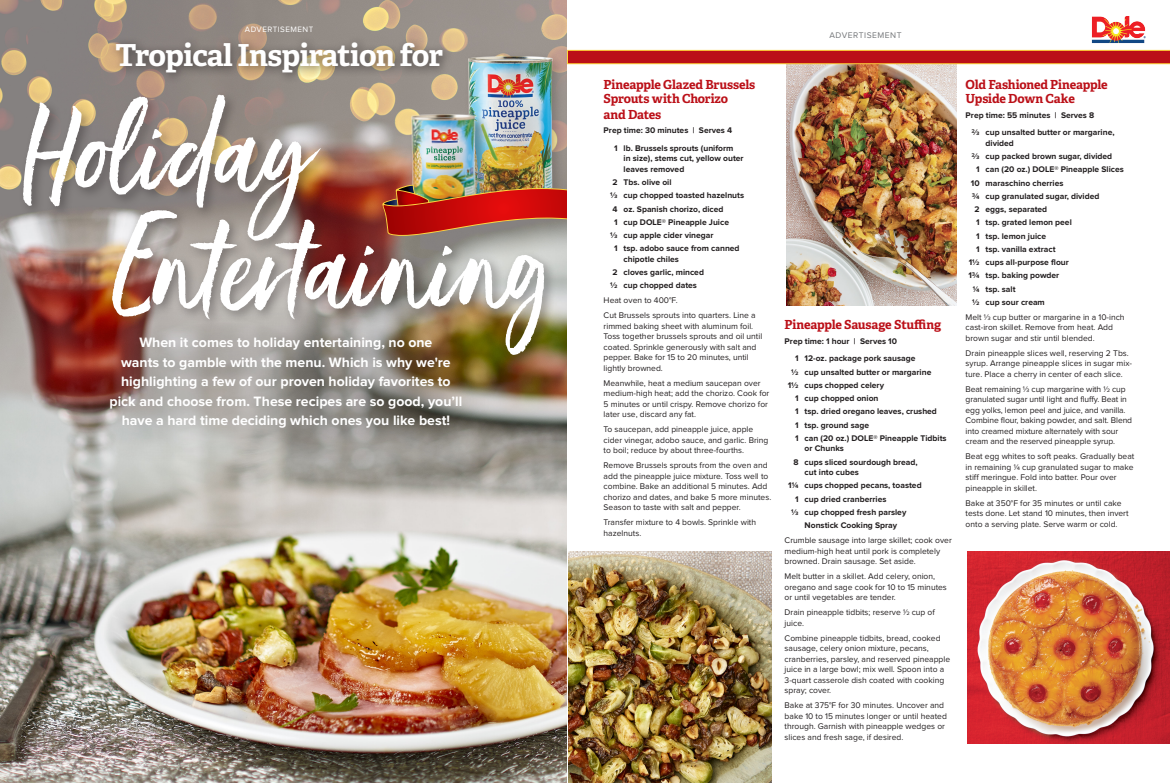
<style>
.page{position:relative;width:1170px;height:783px;background:#fff}
.page>*{position:absolute;margin:0;border:0;box-sizing:border-box;transform-origin:0 0}
.t1{font:114.4px "Ernestand Emily Solid";color:#fff}
.t2{font:700 30.3px "Adelle Basic";letter-spacing:-.025em;color:#fff}
.t3{font:700 14.1px/19.5px "Proxima Nova";color:#fff;text-align:center}
.REC_ahed{font:700 12.5px/14px "Adelle Basic";letter-spacing:-.015em;color:#bb1018}
.Dole_-_REC_Lede{font:8.5px/10.5px "Proxima Nova";color:#231f20}
.Dole_-_REC_List{font:700 8.5px/10.5px "Proxima Nova";color:#231f20}
.Dole_-_hednote{font:700 8.5px "Proxima Nova";color:#231f20}
.Dole_-_REC_Lede-2{font:8.5px "Proxima Nova";letter-spacing:.06em;color:#76787b}
.Dole_-_REC_Lede-3{font:8.1px "Proxima Nova";letter-spacing:.06em;color:#fff}
</style>
<div class="page">
<img style="left:0;top:0;width:567px;height:783px">
<div style="left:76px;top:303px;width:419px;height:161px;background:#231f20;opacity:.9"></div>
<div style="left:18px;top:90px;width:315px;height:163px;background:#231f20;opacity:.38"></div>
<div style="left:108px;top:205px;width:449px;height:163px;background:#231f20;opacity:.38"></div>
<div style="left:109px;top:35px;width:345px;height:49px;background:#231f20;opacity:.64"></div>
<div style="left:464px;top:51px;width:101px;height:167px;background:#231f20;opacity:.24"></div>
<img style="left:461px;top:47px;width:98px;height:129px">
<div style="left:409px;top:112px;width:83px;height:110px;background:#231f20;opacity:.4"></div>
<img style="left:404px;top:107px;width:84px;height:69px">
<img style="left:382px;top:176px;width:185px;height:67px">
<img style="left:786px;top:64px;width:170px;height:242px">
<img style="left:568px;top:551px;width:204px;height:232px">
<img style="left:1091px;top:16px;width:55px;height:27px">
<img style="left:967px;top:551px;width:203px;height:192px">
<svg style="left:567px;top:50px;width:603px;height:14px;background:#c2271c"></svg>
<p class="Dole_-_REC_Lede-3" style="left:245px;top:26px;width:70px">ADVERTISEMENT</p>
<p class="t2" style="left:116px;top:36px;width:329px">Tropical Inspiration for</p>
<p class="t1" style="left:24px;top:80px;width:290px">Holiday</p>
<p class="t1" style="left:111px;top:197px;width:441px">Entertaining</p>
<p class="t3" style="left:110px;top:334px;width:354px">When it comes to holiday entertaining, no one<br>wants to gamble with the menu. Which is why we're highlighting a few of our proven holiday favorites to pick and choose from. These recipes are so good, you’ll have a hard time deciding which ones you like best!</p>
<p class="Dole_-_REC_Lede-2" style="left:829px;top:32px;width:74px">ADVERTISEMENT</p>
<p class="REC_ahed" style="left:604px;top:78px;width:153px">Pineapple Glazed Brussels<br>Sprouts with Chorizo</p>
<p class="REC_ahed" style="left:604px;top:107px;width:59px">and Dates</p>
<p class="Dole_-_hednote" style="left:604px;top:126px;width:130px">Prep time: 30 minutes | Serves 4</p>
<p class="Dole_-_REC_List" style="left:624px;top:143px;width:122px;text-indent:-9px">1 lb. Brussels sprouts (uniform<br>in size), stems cut, yellow outer leaves removed</p>
<p class="Dole_-_REC_List" style="left:613px;top:177px;width:61px">2 Tbs. olive oil</p>
<p class="Dole_-_REC_List" style="left:610px;top:191px;width:135px">1/3 cup chopped toasted hazelnuts</p>
<p class="Dole_-_REC_List" style="left:613px;top:204px;width:112px">4 oz. Spanish chorizo, diced</p>
<p class="Dole_-_REC_List" style="left:614px;top:217px;width:116px">1 cup DOLE® Pineapple Juice</p>
<p class="Dole_-_REC_List" style="left:610px;top:230px;width:105px">1/3 cup apple cider vinegar</p>
<p class="Dole_-_REC_List" style="left:624px;top:244px;width:118px;text-indent:-9px">1 tsp. adobo sauce from canned chipotle chiles</p>
<p class="Dole_-_REC_List" style="left:613px;top:267px;width:93px">2 cloves garlic, minced</p>
<p class="Dole_-_REC_List" style="left:610px;top:281px;width:88px">1/2 cup chopped dates</p>
<p class="Dole_-_REC_Lede" style="left:604px;top:296px;width:76px">Heat oven to 400°F.</p>
<p class="Dole_-_REC_Lede" style="left:604px;top:311px;width:160px">Cut Brussels sprouts into quarters. Line a rimmed baking sheet with aluminum foil.<br>Toss together brussels sprouts and oil until coated. Sprinkle generously with salt and pepper. Bake for 15 to 20 minutes, until lightly browned.</p>
<p class="Dole_-_REC_Lede" style="left:604px;top:378px;width:167px">Meanwhile, heat a medium saucepan over medium-high heat; add the chorizo. Cook for 5 minutes or until crispy. Remove chorizo for later use, discard any fat.</p>
<p class="Dole_-_REC_Lede" style="left:604px;top:425px;width:166px">To saucepan, add pineapple juice, apple cider vinegar, adobo sauce, and garlic. Bring to boil; reduce by about three-fourths.</p>
<p class="Dole_-_REC_Lede" style="left:604px;top:461px;width:169px">Remove Brussels sprouts from the oven and add the pineapple juice mixture. Toss well to combine. Bake an additional 5 minutes. Add chorizo and dates, and bake 5 more minutes.<br>Season to taste with salt and pepper.</p>
<p class="Dole_-_REC_Lede" style="left:604px;top:518px;width:154px">Transfer mixture to 4 bowls. Sprinkle with hazelnuts.</p>
<p class="REC_ahed" style="left:785px;top:318px;width:158px">Pineapple Sausage Stuffing</p>
<p class="Dole_-_hednote" style="left:785px;top:337px;width:114px">Prep time: 1 hour | Serves 10</p>
<p class="Dole_-_REC_List" style="left:795px;top:354px;width:122px">1 12-oz. package pork sausage</p>
<p class="Dole_-_REC_List" style="left:791px;top:367px;width:142px">1/2 cup unsalted butter or margarine</p>
<p class="Dole_-_REC_List" style="left:788px;top:380px;width:98px">11/2 cups chopped celery</p>
<p class="Dole_-_REC_List" style="left:795px;top:393px;width:85px">1 cup chopped onion</p>
<p class="Dole_-_REC_List" style="left:795px;top:407px;width:143px">1 tsp. dried oregano leaves, crushed</p>
<p class="Dole_-_REC_List" style="left:795px;top:420px;width:75px">1 tsp. ground sage</p>
<p class="Dole_-_REC_List" style="left:805px;top:433px;width:144px;text-indent:-9px">1 can (20 oz.) DOLE® Pineapple Tidbits or Chunks</p>
<p class="Dole_-_REC_List" style="left:805px;top:457px;width:115px;text-indent:-11px">8 cups sliced sourdough bread, cut into cubes</p>
<p class="Dole_-_REC_List" style="left:788px;top:481px;width:135px">11/4 cups chopped pecans, toasted</p>
<p class="Dole_-_REC_List" style="left:795px;top:494px;width:93px">1 cup dried cranberries</p>
<p class="Dole_-_REC_List" style="left:791px;top:507px;width:117px">1/3 cup chopped fresh parsley</p>
<p class="Dole_-_REC_List" style="left:805px;top:520px;width:94px">Nonstick Cooking Spray</p>
<p class="Dole_-_REC_Lede" style="left:785px;top:535px;width:169px">Crumble sausage into large skillet; cook over medium-high heat until pork is completely browned. Drain sausage. Set aside.</p>
<p class="Dole_-_REC_Lede" style="left:785px;top:571px;width:164px">Melt butter in a skillet. Add celery, onion, oregano and sage cook for 10 to 15 minutes or until vegetables are tender.</p>
<p class="Dole_-_REC_Lede" style="left:785px;top:607px;width:152px">Drain pineapple tidbits; reserve 1/2 cup of juice.</p>
<p class="Dole_-_REC_Lede" style="left:785px;top:633px;width:167px">Combine pineapple tidbits, bread, cooked sausage, celery onion mixture, pecans, cranberries, parsley, and reserved pineapple juice in a large bowl; mix well. Spoon into a 3-quart casserole dish coated with cooking spray; cover.</p>
<p class="Dole_-_REC_Lede" style="left:785px;top:700px;width:164px">Bake at 375°F for 30 minutes. Uncover and bake 10 to 15 minutes longer or until heated through. Garnish with pineapple wedges or slices and fresh sage, if desired.</p>
<p class="REC_ahed" style="left:966px;top:78px;width:144px">Old Fashioned Pineapple<br>Upside Down Cake</p>
<p class="Dole_-_hednote" style="left:966px;top:111px;width:130px">Prep time: 55 minutes | Serves 8</p>
<p class="Dole_-_REC_List" style="left:986px;top:128px;width:130px;text-indent:-14px">2/3 cup unsalted butter or margarine, divided</p>
<p class="Dole_-_REC_List" style="left:972px;top:151px;width:142px">2/3 cup packed brown sugar, divided</p>
<p class="Dole_-_REC_List" style="left:976px;top:165px;width:149px">1 can (20 oz.) DOLE® Pineapple Slices</p>
<p class="Dole_-_REC_List" style="left:971px;top:178px;width:94px">10 maraschino cherries</p>
<p class="Dole_-_REC_List" style="left:972px;top:191px;width:129px">3/4 cup granulated sugar, divided</p>
<p class="Dole_-_REC_List" style="left:975px;top:204px;width:74px">2 eggs, separated</p>
<p class="Dole_-_REC_List" style="left:976px;top:218px;width:97px">1 tsp. grated lemon peel</p>
<p class="Dole_-_REC_List" style="left:976px;top:231px;width:71px">1 tsp. lemon juice</p>
<p class="Dole_-_REC_List" style="left:976px;top:244px;width:81px">1 tsp. vanilla extract</p>
<p class="Dole_-_REC_List" style="left:969px;top:257px;width:102px">11/2 cups all-purpose flour</p>
<p class="Dole_-_REC_List" style="left:968px;top:271px;width:92px">13/4 tsp. baking powder</p>
<p class="Dole_-_REC_List" style="left:973px;top:284px;width:44px">1/4 tsp. salt</p>
<p class="Dole_-_REC_List" style="left:972px;top:297px;width:74px">1/2 cup sour cream</p>
<p class="Dole_-_REC_Lede" style="left:966px;top:312px;width:161px">Melt 1/3 cup butter or margarine in a 10-inch cast-iron skillet. Remove from heat. Add brown sugar and stir until blended.</p>
<p class="Dole_-_REC_Lede" style="left:966px;top:348px;width:168px">Drain pineapple slices well, reserving 2 Tbs. syrup. Arrange pineapple slices in sugar mix&shy;ture. Place a cherry in center of each slice.</p>
<p class="Dole_-_REC_Lede" style="left:966px;top:384px;width:168px">Beat remaining 1/3 cup margarine with 1/2 cup granulated sugar until light and fluffy. Beat in egg yolks, lemon peel and juice, and vanilla.<br>Combine flour, baking powder, and salt. Blend into creamed mixture alternately with sour cream and the reserved pineapple syrup.</p>
<p class="Dole_-_REC_Lede" style="left:966px;top:452px;width:170px">Beat egg whites to soft peaks. Gradually beat in remaining 1/4 cup granulated sugar to make stiff meringue. Fold into batter. Pour over pineapple in skillet.</p>
<p class="Dole_-_REC_Lede" style="left:966px;top:498px;width:165px">Bake at 350°F for 35 minutes or until cake tests done. Let stand 10 minutes, then invert onto a serving plate. Serve warm or cold.</p>
</div>
